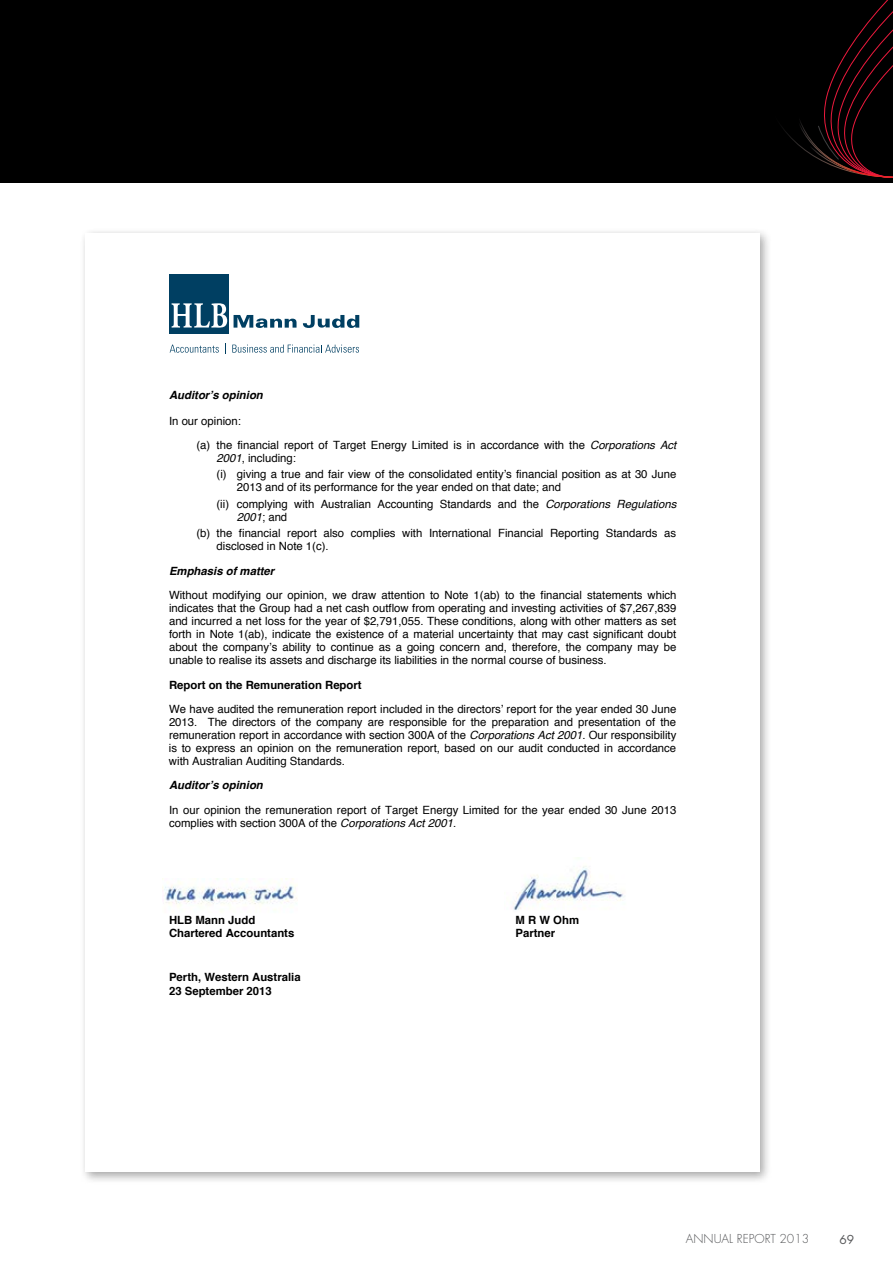
<style>
.page{position:relative;width:893px;height:1263px;background:#fff}
.page>*{position:absolute;margin:0;border:0;box-sizing:border-box;transform-origin:0 0}
.t1{font:300 12px "Futura";color:#58595b}
.t2{font:12px "Futura";color:#58595b}
.t3{font:11.4px/13px "Helvetica";color:#000}
.t4{font:700 11.4px/13px "Helvetica";color:#000}
.t5{font:italic 700 11.4px "Helvetica";color:#000}
.s1{font-style:italic}
</style>
<div class="page">
<div style="left:0;top:0;width:893px;height:183px;background:#000"></div>
<svg style="left:782px;top:0;width:111px;height:178px"></svg>
<div style="left:80px;top:228px;width:692px;height:956px;background:#000;opacity:.35"></div>
<div style="left:86px;top:234px;width:674px;height:938px;background:#fff"></div>
<img style="left:162px;top:878px;width:135px;height:34px">
<img style="left:513px;top:866px;width:112px;height:44px">
<div style="left:169px;top:275px;width:60px;height:59px;background:#003f62"></div>
<svg style="left:234px;top:315px;width:63px;height:13px"></svg>
<svg style="left:303px;top:315px;width:56px;height:13px"></svg>
<svg style="left:171px;top:303px;width:56px;height:25px"></svg>
<svg style="left:170px;top:345px;width:49px;height:8px"></svg>
<svg style="left:232px;top:345px;width:127px;height:8px"></svg>
<p class="t5" style="left:169px;top:385px;width:95px">Auditorʼs opinion</p>
<p class="t3" style="left:196px;top:409px;width:481px;line-height:24.3px;text-indent:-27px">In our opinion:<br>(a) the financial report of Target Energy Limited is in accordance with the <span class="s1">Corporations Act</span></p>
<p class="t3" style="left:217px;top:450px;width:461px;line-height:16.4px"><span class="s1">2001</span>, including:<br>(i) giving a true and fair view of the consolidated entityʼs financial position as at 30 June</p>
<p class="t3" style="left:217px;top:479px;width:461px;line-height:16.5px;text-indent:20px">2013 and of its performance for the year ended on that date; and<br>(ii) complying with Australian Accounting Standards and the <span class="s1">Corporations Regulations</span></p>
<p class="t3" style="left:196px;top:509px;width:481px;line-height:16.5px;text-indent:40px"><span class="s1">2001</span>; and<br>(b) the financial report also complies with International Financial Reporting Standards as</p>
<p class="t3" style="left:217px;top:540px;width:114px">disclosed in Note 1(c).</p>
<p class="t5" style="left:169px;top:561px;width:107px">Emphasis of matter</p>
<p class="t3" style="left:169px;top:589px;width:509px;text-align:justify">Without modifying our opinion, we draw attention to Note 1(ab) to the financial statements which indicates that the Group had a net cash outflow from operating and investing activities of $7,267,839 and incurred a net loss for the year of $2,791,055. These conditions, along with other matters as set forth in Note 1(ab), indicate the existence of a material uncertainty that may cast significant doubt about the companyʼs ability to continue as a going concern and, therefore, the company may be unable to realise its assets and discharge its liabilities in the normal course of business.</p>
<p class="t4" style="left:169px;top:678px;width:194px">Report on the Remuneration Report</p>
<p class="t3" style="left:169px;top:703px;width:509px;text-align:justify">We have audited the remuneration report included in the directorsʼ report for the year ended 30 June 2013. The directors of the company are responsible for the preparation and presentation of the remuneration report in accordance with section 300A of the <span class="s1">Corporations Act 2001</span>. Our responsibility is to express an opinion on the remuneration report, based on our audit conducted in accordance with Australian Auditing Standards.</p>
<p class="t5" style="left:169px;top:776px;width:95px">Auditorʼs opinion</p>
<p class="t3" style="left:169px;top:803px;width:509px">In our opinion the remuneration report of Target Energy Limited for the year ended 30 June 2013 complies with section 300A of the <span class="s1">Corporations Act 2001</span>.</p>
<p class="t4" style="left:169px;top:914px;width:127px">HLB Mann Judd<br>Chartered Accountants</p>
<p class="t4" style="left:515px;top:914px;width:65px">MRWOhm<br>Partner</p>
<p class="t4" style="left:169px;top:971px;width:133px">Perth, Western Australia<br>23 September 2013</p>
<p class="t1" style="left:686px;top:1232px;width:125px">ANNUAL REPORT 2013</p>
<p class="t2" style="left:839px;top:1231px;width:16px">69</p>
</div>
